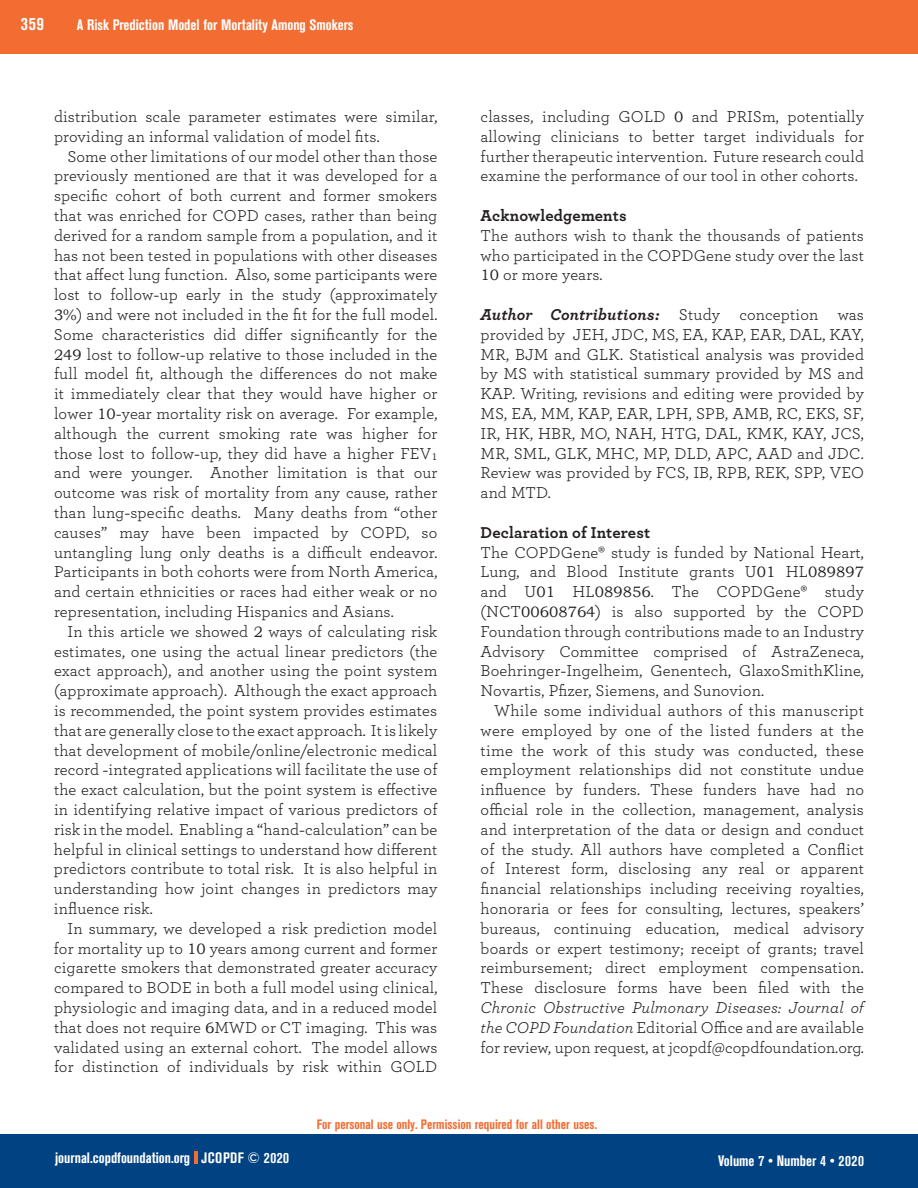
<style>
.page{position:relative;width:918px;height:1188px;background:#fff}
.page>*{position:absolute;margin:0;border:0;box-sizing:border-box;transform-origin:0 0}
.t1{font:700 condensed 18px "Akzidenz Grotesk BE";color:#fff}
.t2{font:16.5px/19.8px "Breathe";letter-spacing:.01em;color:#231f20;text-align:justify}
.t3{font:700 16.5px "Breathe";letter-spacing:.01em;color:#231f20}
.t4{font:700 condensed 15px "Akzidenz Grotesk BE";color:#fff}
.t5{font:700 condensed 13.5px "Akzidenz Grotesk BE";color:#f36c32}
.s1{font-family:"Bookman Old Style";font-size:15px}
.s2{font-family:"Bookman Old Style";font-size:9.6px}
.s3{font-weight:700;font-style:italic}
.s4{font-style:italic}
</style>
<div class="page">
<div style="left:0;top:1134px;width:918px;height:54px;background:#004282"></div>
<div style="left:0;top:0;width:918px;height:54px;background:#f36c32"></div>
<svg style="left:194px;top:1152px;width:3px;height:12px"></svg>
<p class="t1" style="left:21px;top:13px;width:25px">359</p>
<p class="t4" style="left:77px;top:16px;width:278px">A Risk Prediction Model for Mortality Among Smokers</p>
<p class="t2" style="left:54px;top:106px;width:385px">distribution scale parameter estimates were similar, providing an informal validation of model fits.</p>
<p class="t2" style="left:54px;top:145px;width:385px;text-indent:13px">Some other limitations of our model other than those previously mentioned are that it was developed for a specific cohort of both current and former smokers that was enriched for COPD cases, rather than being derived for a random sample from a population, and it has not been tested in populations with other diseases that affect lung function. Also, some participants were lost to follow<span class="s1">-</span>up early in the study (approximately <span class="s1">3%</span>) and were not included in the fit for the full model.<br>Some characteristics did differ significantly for the <span class="s1">249</span> lost to follow<span class="s1">-</span>up relative to those included in the full model fit, although the differences do not make it immediately clear that they would have higher or lower <span class="s1">10-</span>year mortality risk on average. For example, although the current smoking rate was higher for those lost to follow<span class="s1">-</span>up, they did have a higher FEV<span class="s2">1 </span>and were younger. Another limitation is that our outcome was risk of mortality from any cause, rather than lung<span class="s1">-</span>specific deaths. Many deaths from “other causes” may have been impacted by COPD, so untangling lung only deaths is a difficult endeavor.<br>Participants in both cohorts were from North America, and certain ethnicities or races had either weak or no representation, including Hispanics and Asians.</p>
<p class="t2" style="left:54px;top:621px;width:385px;text-indent:14px">In this article we showed <span class="s1">2</span> ways of calculating risk estimates, one using the actual linear predictors (the exact approach), and another using the point system (approximate approach). Although the exact approach is recommended, the point system provides estimates that are generally close to the exact approach. It is likely that development of mobile/online/electronic medical record <span class="s1">-</span>integrated applications will facilitate the use of the exact calculation, but the point system is effective in identifying relative impact of various predictors of risk in the model. Enabling a “hand<span class="s1">-</span>calculation” can be helpful in clinical settings to understand how different predictors contribute to total risk. It is also helpful in understanding how joint changes in predictors may influence risk.</p>
<p class="t2" style="left:54px;top:918px;width:385px;text-indent:13px">In summary, we developed a risk prediction model for mortality up to <span class="s1">10</span> years among current and former cigarette smokers that demonstrated greater accuracy compared to BODE in both a full model using clinical, physiologic and imaging data, and in a reduced model that does not require <span class="s1">6</span>MWD or CT imaging. This was validated using an external cohort. The model allows for distinction of individuals by risk within GOLD</p>
<p class="t2" style="left:481px;top:106px;width:385px">classes, including GOLD <span class="s1">0</span> and PRISm, potentially allowing clinicians to better target individuals for further therapeutic intervention. Future research could examine the performance of our tool in other cohorts.</p>
<p class="t3" style="left:481px;top:203px;width:148px">Acknowledgements</p>
<p class="t2" style="left:481px;top:225px;width:385px">The authors wish to thank the thousands of patients who participated in the COPDGene study over the last <span class="s1">10</span> or more years.</p>
<p class="t2" style="left:481px;top:304px;width:385px"><span class="s3">Author Contributions:</span> Study conception was provided by JEH, JDC, MS, EA, KAP, EAR, DAL, KAY, MR, BJM and GLK. Statistical analysis was provided by MS with statistical summary provided by MS and KAP. Writing, revisions and editing were provided by MS, EA, MM, KAP, EAR, LPH, SPB, AMB, RC, EKS, SF, IR, HK, HBR, MO, NAH, HTG, DAL, KMK, KAY, JCS, MR, SML, GLK, MHC, MP, DLD, APC, AAD and JDC.<br>Review was provided by FCS, IB, RPB, REK, SPP, VEO and MTD.</p>
<p class="t3" style="left:481px;top:519px;width:171px">Declaration of Interest</p>
<p class="t2" style="left:481px;top:541px;width:385px">The COPDGene® study is funded by National Heart, Lung, and Blood Institute grants U<span class="s1">01</span> HL<span class="s1">089897 </span>and U<span class="s1">01</span> HL<span class="s1">089856</span>. The COPDGene® study (NCT<span class="s1">00608764</span>) is also supported by the COPD Foundation through contributions made to an Industry Advisory Committee comprised of AstraZeneca, Boehringer<span class="s1">-</span>Ingelheim, Genentech, GlaxoSmithKline, Novartis, Pfizer, Siemens, and Sunovion.</p>
<p class="t2" style="left:481px;top:700px;width:385px;text-indent:13px">While some individual authors of this manuscript were employed by one of the listed funders at the time the work of this study was conducted, these employment relationships did not constitute undue influence by funders. These funders have had no official role in the collection, management, analysis and interpretation of the data or design and conduct of the study. All authors have completed a Conflict of Interest form, disclosing any real or apparent financial relationships including receiving royalties, honoraria or fees for consulting, lectures, speakers’ bureaus, continuing education, medical advisory boards or expert testimony; receipt of grants; travel reimbursement; direct employment compensation.<br>These disclosure forms have been filed with the</p>
<p class="t2" style="left:481px;top:997px;width:385px"><span class="s4">Chronic Obstructive Pulmonary Diseases: Journal of the COPD Foundation</span> Editorial Office and are available for review, upon request, at jcopdf@copdfoundation.org.</p>
<p class="t5" style="left:317px;top:1117px;width:282px">For personal use only. Permission required for all other uses.</p>
<p class="t4" style="left:55px;top:1149px;width:236px">journal.copdfoundation.org JCOPDF © 2020</p>
<p class="t4" style="left:718px;top:1152px;width:147px">Volume 7 • Number 4 • 2020</p>
</div>
